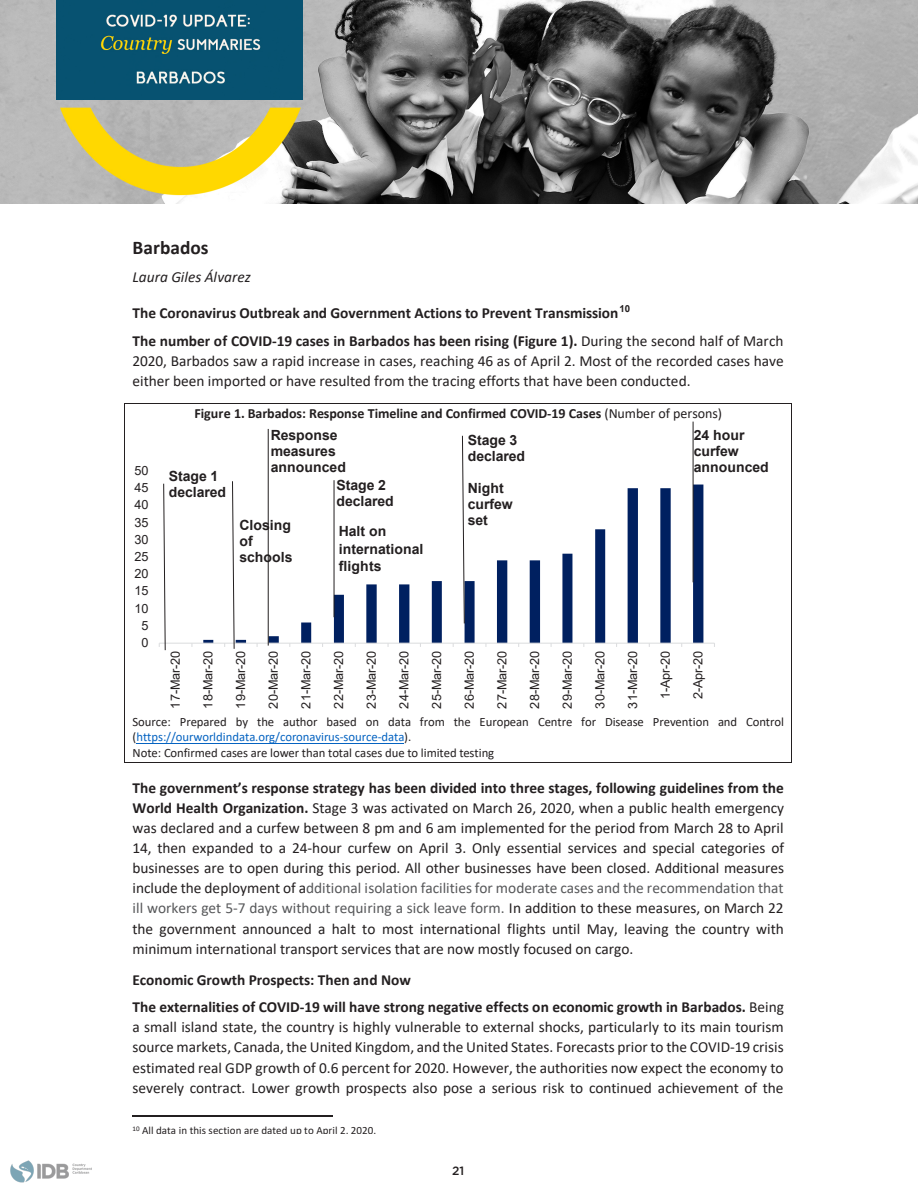
<style>
.page{position:relative;width:918px;height:1188px;background:#fff}
.page>*{position:absolute;margin:0;border:0;box-sizing:border-box;transform-origin:0 0}
.t1{font:700 19.35px "Calibri";letter-spacing:.005em;color:#231f20}
.t2{font:15.3px/20.1px "Calibri";color:#231f20;text-align:justify}
.t3{font:700 15.3px/27.5px "Calibri";color:#231f20}
.t4{font:italic 15.3px "Calibri";letter-spacing:.005em;color:#231f20}
.t5{font:700 14.1px/16px "Arial";color:#231f20}
.t6{font:700 14.1px "Calibri";letter-spacing:-.005em;color:#231f20}
.t7{font:12.75px/15.6px "Calibri";color:#231f20}
.t8{font:12.75px "Arial";letter-spacing:-.005em;color:#231f20}
.t9{font:500 12px "Gotham";color:#231f20}
.t10{font:11.1px "Calibri";letter-spacing:.005em;color:#231f20}
.s1{font-weight:400}
.s2{color:#0563c1}
.s3{font-weight:700}
.s4{color:#57585a}
</style>
<div class="page">
<img style="left:10px;top:1160px;width:82px;height:23px">
<img style="left:0;top:0;width:918px;height:203px">
<img style="left:57px;top:0;width:246px;height:100px">
<hr style="left:125px;top:403px;width:666px;height:1px;background:#231f20">
<svg style="left:124px;top:403px;width:1px;height:19px"></svg>
<svg style="left:791px;top:403px;width:1px;height:19px"></svg>
<hr style="left:124px;top:422px;width:1px;height:292px;background:#231f20">
<hr style="left:791px;top:422px;width:1px;height:292px;background:#231f20">
<hr style="left:136px;top:743px;width:268px;height:1px;background:#0563c1">
<hr style="left:125px;top:762px;width:666px;height:1px;background:#231f20">
<svg style="left:124px;top:714px;width:1px;height:49px"></svg>
<svg style="left:791px;top:714px;width:1px;height:49px"></svg>
<hr style="left:132px;top:1115px;width:201px;height:1px;background:#231f20">
<svg style="left:203px;top:485px;width:500px;height:158px"></svg>
<hr style="left:159px;top:643px;width:555px;height:1px;background:#dcdddf">
<svg style="left:159px;top:483px;width:7px;height:168px"></svg>
<hr style="left:334px;top:480px;width:1px;height:137px;background:#231f20">
<svg style="left:462px;top:435px;width:3px;height:189px"></svg>
<hr style="left:693px;top:422px;width:1px;height:160px;background:#231f20">
<hr style="left:268px;top:429px;width:1px;height:217px;background:#231f20">
<svg style="left:232px;top:481px;width:3px;height:168px"></svg>
<p class="t1" style="left:132px;top:234px;width:78px">Barbados</p>
<p class="t4" style="left:132px;top:266px;width:120px">Laura Giles Álvarez</p>
<p class="t3" style="left:132px;top:299px;width:653px">The Coronavirus Outbreak and Government Actions to Prevent Transmission<sup>10<br></sup>The number of COVID-19 cases in Barbados has been rising (Figure 1). <span class="s1">During the second half of March</span></p>
<p class="t2" style="left:132px;top:350px;width:653px">2020, Barbados saw a rapid increase in cases, reaching 46 as of April 2. Most of the recorded cases have either been imported or have resulted from the tracing efforts that have been conducted.</p>
<p class="t6" style="left:195px;top:403px;width:529px">Figure 1. Barbados: Response Timeline and Confirmed COVID-19 Cases <span class="s1">(Number of persons)</span></p>
<p class="t8" style="left:135px;top:462px;width:16px">50</p>
<p class="t8" style="left:135px;top:479px;width:16px">45</p>
<p class="t8" style="left:135px;top:496px;width:16px">40</p>
<p class="t8" style="left:135px;top:513px;width:16px">35</p>
<p class="t8" style="left:135px;top:531px;width:16px">30</p>
<p class="t8" style="left:135px;top:548px;width:16px">25</p>
<p class="t8" style="left:135px;top:565px;width:16px">20</p>
<p class="t8" style="left:135px;top:582px;width:16px">15</p>
<p class="t8" style="left:135px;top:599px;width:16px">10</p>
<p class="t8" style="left:142px;top:617px;width:9px">5</p>
<p class="t8" style="left:142px;top:634px;width:9px">0</p>
<p class="t5" style="left:271px;top:427px;width:77px">Response measures announced</p>
<p class="t5" style="left:169px;top:468px;width:59px">Stage 1 declared</p>
<p class="t5" style="left:336px;top:477px;width:59px">Stage 2 declared</p>
<p class="t5" style="left:239px;top:517px;width:55px">Closing of schools</p>
<p class="t5" style="left:339px;top:523px;width:86px;line-height:17.2px">Halt on international flights</p>
<p class="t5" style="left:468px;top:432px;width:59px">Stage 3 declared</p>
<p class="t5" style="left:468px;top:480px;width:47px">Night curfew set</p>
<p class="t5" style="left:694px;top:427px;width:77px">24 hour curfew announced</p>
<p class="t8" style="left:167px;top:709px;width:59px;rotate:-90deg">17-Mar-20</p>
<p class="t8" style="left:199px;top:709px;width:59px;rotate:-90deg">18-Mar-20</p>
<p class="t8" style="left:232px;top:709px;width:59px;rotate:-90deg">19-Mar-20</p>
<p class="t8" style="left:265px;top:709px;width:59px;rotate:-90deg">20-Mar-20</p>
<p class="t8" style="left:297px;top:709px;width:59px;rotate:-90deg">21-Mar-20</p>
<p class="t8" style="left:330px;top:709px;width:59px;rotate:-90deg">22-Mar-20</p>
<p class="t8" style="left:363px;top:709px;width:59px;rotate:-90deg">23-Mar-20</p>
<p class="t8" style="left:395px;top:709px;width:59px;rotate:-90deg">24-Mar-20</p>
<p class="t8" style="left:428px;top:709px;width:59px;rotate:-90deg">25-Mar-20</p>
<p class="t8" style="left:461px;top:709px;width:59px;rotate:-90deg">26-Mar-20</p>
<p class="t8" style="left:493px;top:709px;width:59px;rotate:-90deg">27-Mar-20</p>
<p class="t8" style="left:526px;top:709px;width:59px;rotate:-90deg">28-Mar-20</p>
<p class="t8" style="left:559px;top:709px;width:59px;rotate:-90deg">29-Mar-20</p>
<p class="t8" style="left:591px;top:709px;width:59px;rotate:-90deg">30-Mar-20</p>
<p class="t8" style="left:624px;top:709px;width:59px;rotate:-90deg">31-Mar-20</p>
<p class="t8" style="left:657px;top:699px;width:50px;rotate:-90deg">1-Apr-20</p>
<p class="t8" style="left:689px;top:699px;width:50px;rotate:-90deg">2-Apr-20</p>
<p class="t7" style="left:132px;top:714px;width:653px">Source: Prepared by the author based on data from the European Centre for Disease Prevention and Control (<span class="s2">https://ourworldindata.org/coronavirus-source-data</span>).<br>Note: Confirmed cases are lower than total cases due to limited testing</p>
<p class="t2" style="left:132px;top:777px;width:653px"><span class="s3">The government’s response strategy has been divided into three stages, following guidelines from the World Health Organization.</span> Stage 3 was activated on March 26, 2020, when a public health emergency was declared and a curfew between 8 pm and 6 am implemented for the period from March 28 to April 14, then expanded to a 24-hour curfew on April 3. Only essential services and special categories of businesses are to open during this period. All other businesses have been closed. Additional measures include the deployment of a<span class="s4">dditional isolation facilities for moderate cases and the recommendation that ill workers get 5-7 days without requiring a sick leave form.</span> In addition to these measures, on March 22 the government announced a halt to most international flights until May, leaving the country with minimum international transport services that are now mostly focused on cargo.</p>
<p class="t3" style="left:132px;top:966px;width:653px">Economic Growth Prospects: Then and Now<br>The externalities of COVID-19 will have strong negative effects on economic growth in Barbados. <span class="s1">Being</span></p>
<p class="t2" style="left:132px;top:1017px;width:653px">a small island state, the country is highly vulnerable to external shocks, particularly to its main tourism source markets, Canada, the United Kingdom, and the United States. Forecasts prior to the COVID-19 crisis estimated real GDP growth of 0.6 percent for 2020. However, the authorities now expect the economy to severely contract. Lower growth prospects also pose a serious risk to continued achievement of the</p>
<p class="t10" style="left:132px;top:1123px;width:245px"><sup>10</sup> All data in this section are dated up to April 2, 2020.</p>
<p class="t9" style="left:452px;top:1163px;width:14px">21</p>
</div>
